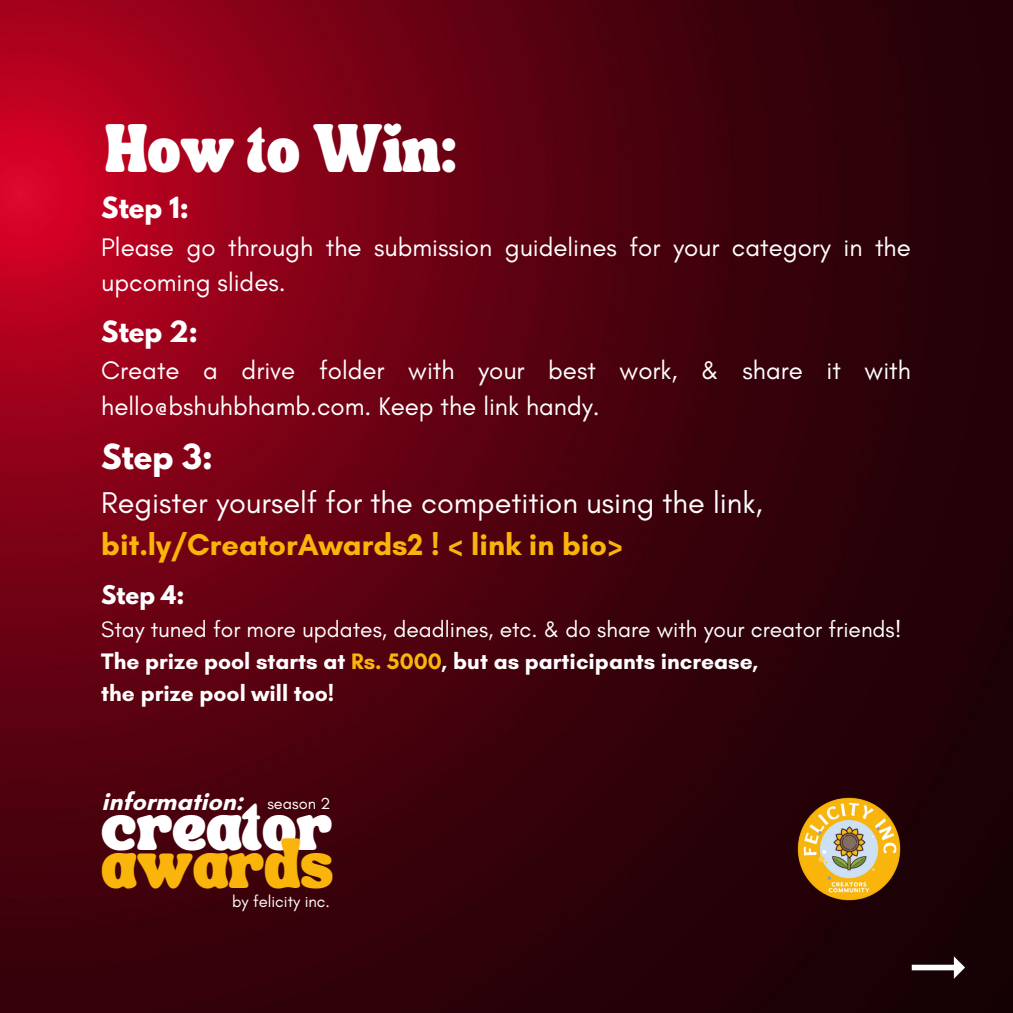
<style>
.page{position:relative;width:1013px;height:1013px;background:#fff}
.page>*{position:absolute;margin:0;border:0;box-sizing:border-box;transform-origin:0 0}
.t1{font:34.5px "TANSONGBIRD";color:#fff}
.t2{font:34.5px "TANSONGBIRD";color:#f9b50b}
.t3{font:33.25px "TANSONGBIRD";color:#fff}
.t4{font:30.62px "Glacial Indifference";color:#fff}
.t5{font:700 30.62px "Glacial Indifference";color:#f9b50b}
.t6{font:700 30.62px "League Spartan";color:#fff}
.t7{font:25.88px/35.6px "Glacial Indifference";color:#fff}
.t8{font:700 25.88px "League Spartan";color:#fff}
.t9{font:700 25px "Glacial Indifference";color:#fff}
.t10{font:22.75px/31.9px "Glacial Indifference";color:#fff}
.t11{font:700 22.75px "League Spartan";color:#fff}
.t12{font:16.62px "Glacial Indifference";color:#fff}
.t13{font:16.25px "Glacial Indifference";color:#fff}
.s1{font-weight:700}
.s2{font-weight:700;color:#f9b50b}
</style>
<div class="page">
<img style="left:0;top:0;width:1012px;height:1012px">
<img style="left:786px;top:786px;width:125px;height:125px">
<svg style="left:911px;top:956px;width:54px;height:22px"></svg>
<p class="t3" style="left:105px;top:141px;width:353px">How to Win:</p>
<p class="t8" style="left:101px;top:195px;width:89px">Step 1:</p>
<p class="t7" style="left:101px;top:229px;width:811px">Please go through the submission guidelines for your category in the upcoming slides.</p>
<p class="t8" style="left:101px;top:318px;width:98px">Step 2:</p>
<p class="t7" style="left:101px;top:352px;width:811px">Create a drive folder with your best work, &amp; share it with hello@bshuhbhamb.com. Keep the link handy.</p>
<p class="t6" style="left:101px;top:441px;width:113px">Step 3:</p>
<p class="t4" style="left:101px;top:484px;width:662px">Register yourself for the competition using the link,</p>
<p class="t5" style="left:101px;top:526px;width:523px">bit.ly/CreatorAwards2 ! &lt; link in bio&gt;</p>
<p class="t11" style="left:101px;top:584px;width:84px">Step 4:</p>
<p class="t10" style="left:101px;top:613px;width:801px">Stay tuned for more updates, deadlines, etc. &amp; do share with your creator friends!<br><span class="s1">The prize pool starts at</span> <span class="s2">Rs. 5000</span><span class="s1">, but as participants increase,<br>the prize pool will too!</span></p>
<p class="t9" style="left:101px;top:786px;width:143px">information:</p>
<p class="t13" style="left:267px;top:793px;width:64px">season 2</p>
<h1 class="t1" style="left:101px;top:818px;width:232px">creator</h1>
<h1 class="t2" style="left:101px;top:855px;width:234px">awards</h1>
<p class="t12" style="left:232px;top:891px;width:99px">by felicity inc.</p>
</div>
